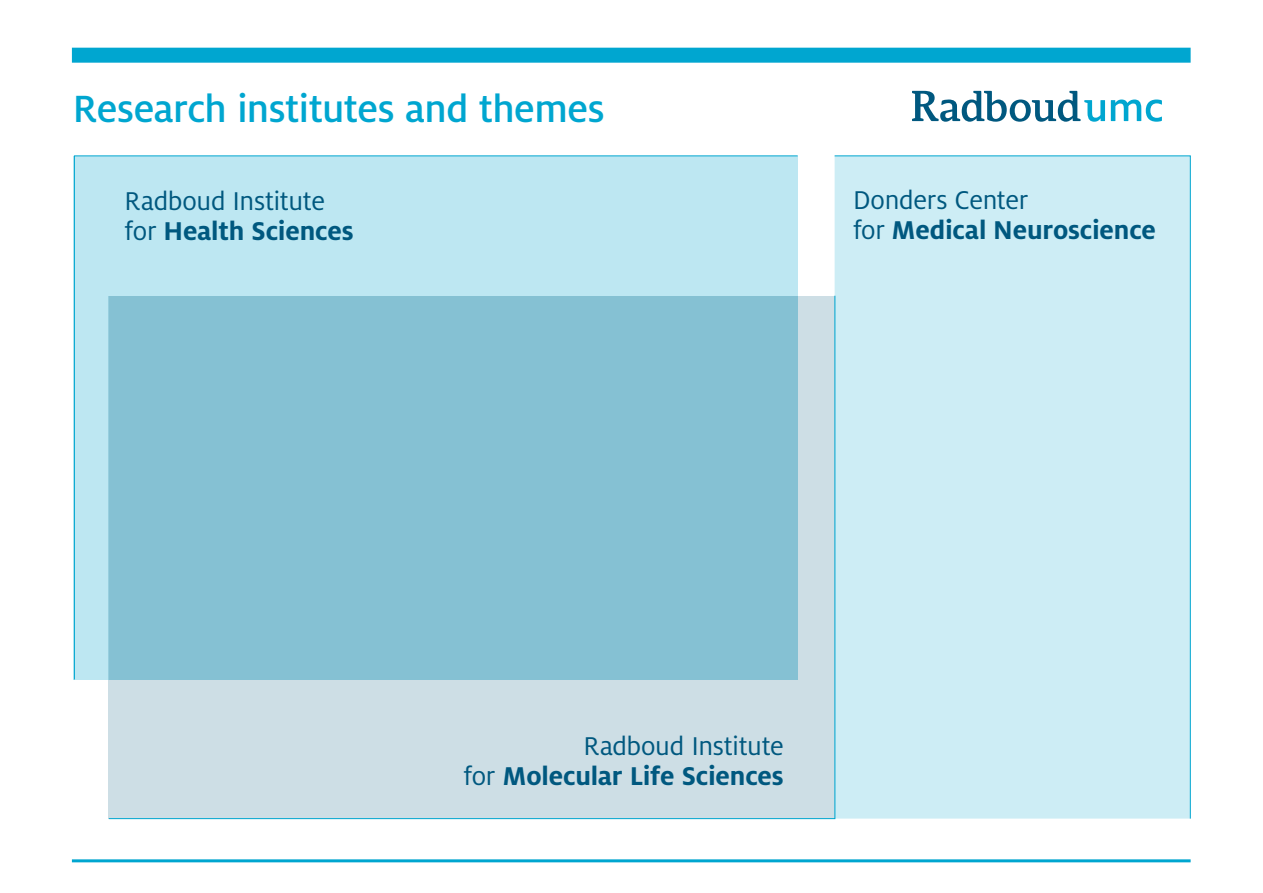
<style>
.page{position:relative;width:1263px;height:893px;background:#fff}
.page>*{position:absolute;margin:0;border:0;box-sizing:border-box;transform-origin:0 0}
.tabeltekst_koppen{font:500 42px "Milo OT";letter-spacing:-.01em;color:#00a6d0}
.tabeltekst_koppen-2{font:700 28.5px "Milo OT";letter-spacing:-.005em;color:#00587f}
.tabeltekst_koppen-3{font:28.5px "Milo OT";letter-spacing:-.015em;color:#00587f}
.s1{font-weight:400}
</style>
<div class="page">
<hr style="left:72px;top:859px;width:1118px;height:3px;background:#00a6d0">
<div style="left:72px;top:48px;width:1118px;height:15px;background:#00a6d0"></div>
<svg style="left:912px;top:91px;width:250px;height:31px"></svg>
<div style="left:108px;top:296px;width:726px;height:523px;background:#cddee5"></div>
<svg style="left:74px;top:155px;width:724px;height:525px;background:#95ccdc"></svg>
<div style="left:834px;top:155px;width:357px;height:664px;background:#cdedf5"></div>
<p class="tabeltekst_koppen" style="left:73px;top:86px;width:533px">Research institutes and themes</p>
<p class="tabeltekst_koppen-3" style="left:125px;top:186px;width:202px">Radboud Institute</p>
<p class="tabeltekst_koppen-2" style="left:125px;top:215px;width:231px"><span class="s1">for</span> Health Sciences</p>
<p class="tabeltekst_koppen-3" style="left:853px;top:184px;width:177px">Donders Center</p>
<p class="tabeltekst_koppen-2" style="left:853px;top:214px;width:304px"><span class="s1">for</span> Medical Neuroscience</p>
<p class="tabeltekst_koppen-3" style="left:583px;top:731px;width:202px">Radboud Institute</p>
<p class="tabeltekst_koppen-2" style="left:464px;top:760px;width:322px"><span class="s1">for</span> Molecular Life Sciences</p>
</div>
